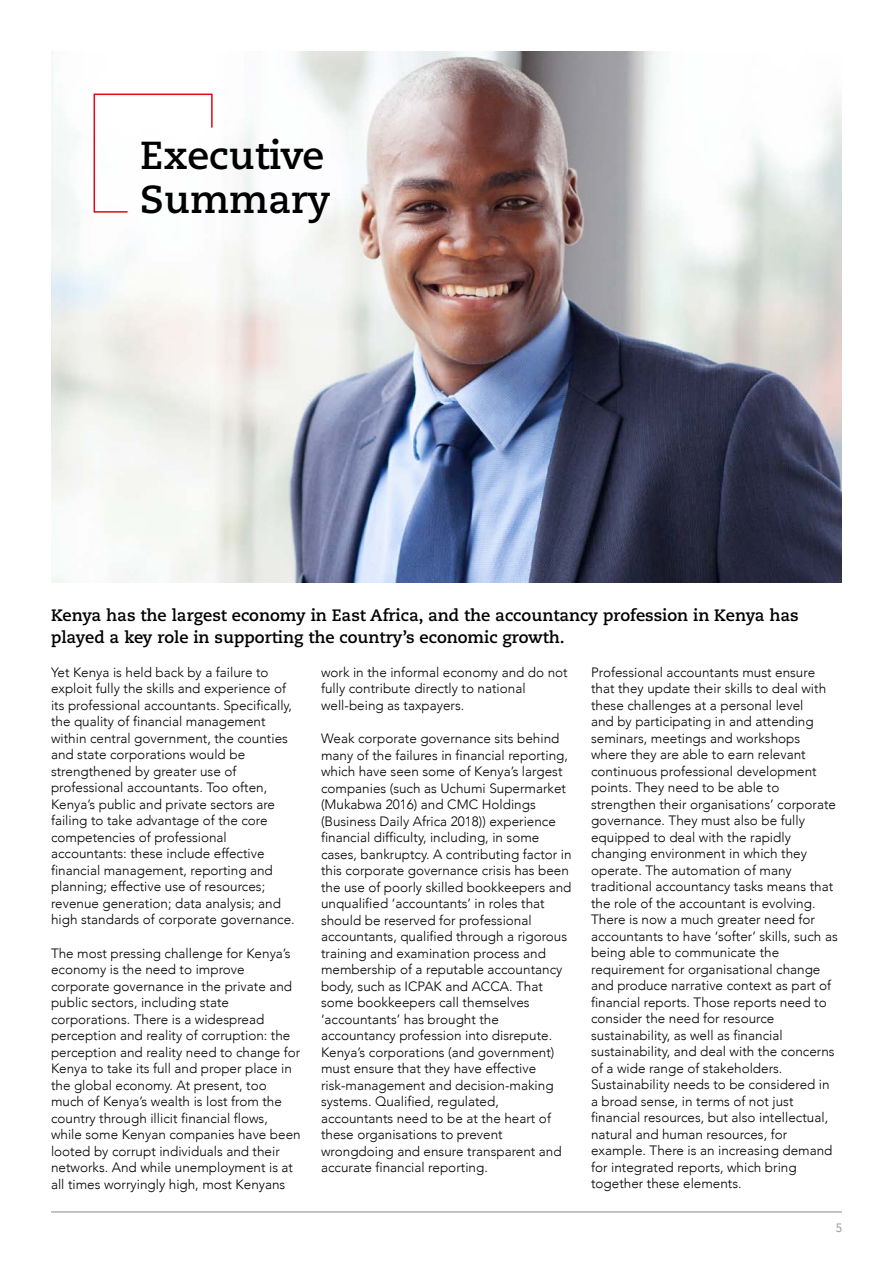
<style>
.page{position:relative;width:893px;height:1263px;background:#fff}
.page>*{position:absolute;margin:0;border:0;box-sizing:border-box;transform-origin:0 0}
.t1{font:700 39px/43.5px "Caecilia";color:#000}
.t2{font:700 16.5px/22.5px "Caecilia";color:#000}
.t3{font:300 13.5px/16.5px "Avenir";color:#000}
.t4{font:300 12px "Avenir";color:#858a8d}
</style>
<div class="page">
<img style="left:51px;top:51px;width:791px;height:532px">
<hr style="left:51px;top:1212px;width:791px;height:1px;background:#858a8d">
<svg style="left:93px;top:93px;width:120px;height:120px"></svg>
<h1 class="t1" style="left:140px;top:134px;width:192px">Executive<br>Summary</h1>
<p class="t2" style="left:51px;top:604px;width:749px">Kenya has the largest economy in East Africa, and the accountancy profession in Kenya has played a key role in supporting the country’s economic growth.</p>
<p class="t3" style="left:51px;top:664px;width:245px">Yet Kenya is held back by a failure to exploit fully the skills and experience of its professional accountants. Specifically, the quality of financial management within central government, the counties and state corporations would be strengthened by greater use of professional accountants. Too often, Kenya’s public and private sectors are failing to take advantage of the core competencies of professional accountants: these include effective financial management, reporting and planning; effective use of resources; revenue generation; data analysis; and high standards of corporate governance.</p>
<p class="t3" style="left:51px;top:945px;width:251px">The most pressing challenge for Kenya’s economy is the need to improve corporate governance in the private and public sectors, including state corporations. There is a widespread perception and reality of corruption: the perception and reality need to change for Kenya to take its full and proper place in the global economy. At present, too much of Kenya’s wealth is lost from the country through illicit financial flows, while some Kenyan companies have been looted by corrupt individuals and their networks. And while unemployment is at all times worryingly high, most Kenyans</p>
<p class="t3" style="left:321px;top:664px;width:248px">work in the informal economy and do not fully contribute directly to national well-being as taxpayers.</p>
<p class="t3" style="left:321px;top:730px;width:252px">Weak corporate governance sits behind many of the failures in financial reporting, which have seen some of Kenya’s largest companies (such as Uchumi Supermarket (Mukabwa 2016) and CMC Holdings (Business Daily Africa 2018)) experience financial difficulty, including, in some cases, bankruptcy. A contributing factor in this corporate governance crisis has been the use of poorly skilled bookkeepers and unqualified ‘accountants’ in roles that should be reserved for professional accountants, qualified through a rigorous training and examination process and membership of a reputable accountancy body, such as ICPAK and ACCA. That some bookkeepers call themselves ‘accountants’ has brought the accountancy profession into disrepute.<br>Kenya’s corporations (and government) must ensure that they have effective risk-management and decision-making systems. Qualified, regulated, accountants need to be at the heart of these organisations to prevent wrongdoing and ensure transparent and accurate financial reporting.</p>
<p class="t3" style="left:591px;top:664px;width:248px">Professional accountants must ensure that they update their skills to deal with these challenges at a personal level<br>and by participating in and attending seminars, meetings and workshops where they are able to earn relevant continuous professional development points. They need to be able to strengthen their organisations’ corporate governance. They must also be fully equipped to deal with the rapidly changing environment in which they operate. The automation of many traditional accountancy tasks means that the role of the accountant is evolving.<br>There is now a much greater need for accountants to have ‘softer’ skills, such as being able to communicate the requirement for organisational change and produce narrative context as part of financial reports. Those reports need to consider the need for resource sustainability, as well as financial sustainability, and deal with the concerns of a wide range of stakeholders.<br>Sustainability needs to be considered in a broad sense, in terms of not just financial resources, but also intellectual, natural and human resources, for example. There is an increasing demand for integrated reports, which bring together these elements.</p>
<p class="t4" style="left:836px;top:1221px;width:8px">5</p>
</div>
